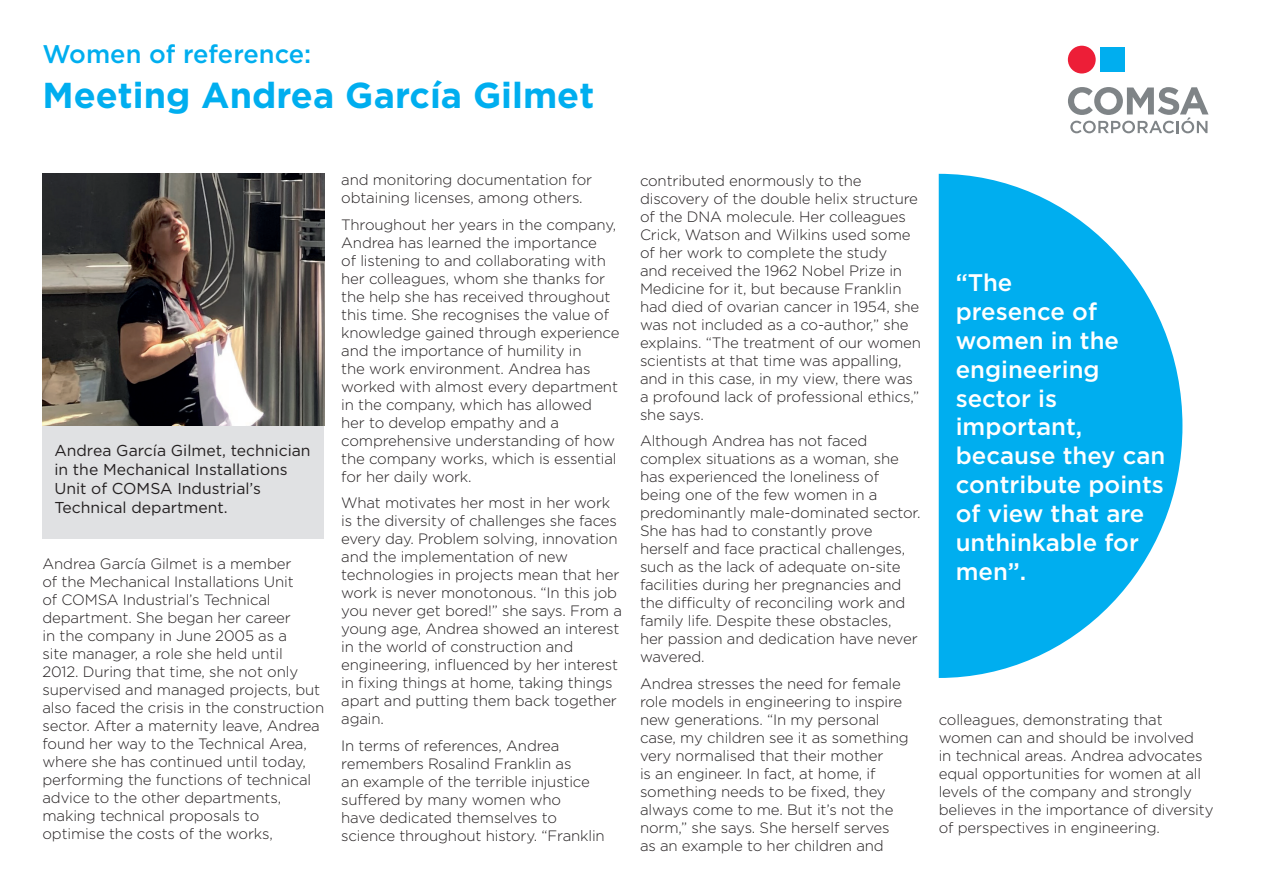
<style>
.page{position:relative;width:1263px;height:893px;background:#fff}
.page>*{position:absolute;margin:0;border:0;box-sizing:border-box;transform-origin:0 0}
.t1{font:700 36px "Gotham";color:#00aeef}
.t2{font:500 25.5px "Gotham";color:#00aeef}
.t3{font:500 24px/28.8px "Gotham";color:#fff}
.t4{font:15.75px/18.9px "Gotham";color:#231f20}
.t5{font:300 15px/18px "Gotham";letter-spacing:-.01em;color:#231f20}
</style>
<div class="page">
<svg style="left:1068px;top:87px;width:140px;height:46px"></svg>
<div style="left:1068px;top:46px;width:28px;height:28px;background:#ed1e37;border-radius:50%"></div>
<div style="left:1100px;top:47px;width:24px;height:25px;background:#00aeef"></div>
<svg style="left:939px;top:174px;width:243px;height:504px;fill:#00aeef"></svg>
<img style="left:43px;top:173px;width:281px;height:253px">
<div style="left:43px;top:426px;width:281px;height:113px;background:#e0e1e3"></div>
<h2 class="t2" style="left:43px;top:37px;width:270px">Women of reference:</h2>
<h1 class="t1" style="left:43px;top:71px;width:553px">Meeting Andrea García Gilmet</h1>
<p class="t4" style="left:54px;top:441px;width:258px">Andrea García Gilmet, technician in the Mechanical Installations<br>Unit of COMSA Industrial’s<br>Technical department.</p>
<p class="t5" style="left:43px;top:554px;width:283px">Andrea García Gilmet is a member<br>of the Mechanical Installations Unit<br>of COMSA Industrial’s Technical department. She began her career<br>in the company in June 2005 as a<br>site manager, a role she held until<br>2012. During that time, she not only supervised and managed projects, but also faced the crisis in the construction sector. After a maternity leave, Andrea found her way to the Technical Area, where she has continued until today, performing the functions of technical advice to the other departments, making technical proposals to optimise the costs of the works,</p>
<p class="t5" style="left:341px;top:171px;width:252px">and monitoring documentation for obtaining licenses, among others.</p>
<p class="t5" style="left:341px;top:215px;width:280px">Throughout her years in the company, Andrea has learned the importance<br>of listening to and collaborating with her colleagues, whom she thanks for the help she has received throughout this time. She recognises the value of knowledge gained through experience and the importance of humility in<br>the work environment. Andrea has worked with almost every department in the company, which has allowed<br>her to develop empathy and a comprehensive understanding of how the company works, which is essential for her daily work.</p>
<p class="t5" style="left:341px;top:494px;width:282px">What motivates her most in her work is the diversity of challenges she faces every day. Problem solving, innovation and the implementation of new technologies in projects mean that her work is never monotonous. “In this job you never get bored!” she says. From a young age, Andrea showed an interest in the world of construction and engineering, influenced by her interest in fixing things at home, taking things apart and putting them back together again.</p>
<p class="t5" style="left:341px;top:736px;width:265px">In terms of references, Andrea remembers Rosalind Franklin as<br>an example of the terrible injustice suffered by many women who<br>have dedicated themselves to science throughout history. “Franklin</p>
<p class="t5" style="left:640px;top:171px;width:282px">contributed enormously to the discovery of the double helix structure of the DNA molecule. Her colleagues Crick, Watson and Wilkins used some of her work to complete the study<br>and received the 1962 Nobel Prize in Medicine for it, but because Franklin had died of ovarian cancer in 1954, she was not included as a co-author,” she explains. “The treatment of our women scientists at that time was appalling, and in this case, in my view, there was a profound lack of professional ethics,” she says.</p>
<p class="t5" style="left:640px;top:432px;width:282px">Although Andrea has not faced complex situations as a woman, she has experienced the loneliness of being one of the few women in a predominantly male-dominated sector.<br>She has had to constantly prove herself and face practical challenges, such as the lack of adequate on-site facilities during her pregnancies and the difficulty of reconciling work and family life. Despite these obstacles,<br>her passion and dedication have never wavered.</p>
<p class="t5" style="left:640px;top:674px;width:270px">Andrea stresses the need for female role models in engineering to inspire new generations. “In my personal case, my children see it as something very normalised that their mother<br>is an engineer. In fact, at home, if something needs to be fixed, they always come to me. But it’s not the norm,” she says. She herself serves as an example to her children and</p>
<h3 class="t3" style="left:956px;top:268px;width:211px">“The<br>presence of women in the engineering sector is important, because they can contribute points of view that are unthinkable for men”.</h3>
<p class="t5" style="left:939px;top:710px;width:276px">colleagues, demonstrating that women can and should be involved<br>in technical areas. Andrea advocates equal opportunities for women at all levels of the company and strongly believes in the importance of diversity of perspectives in engineering.</p>
</div>
